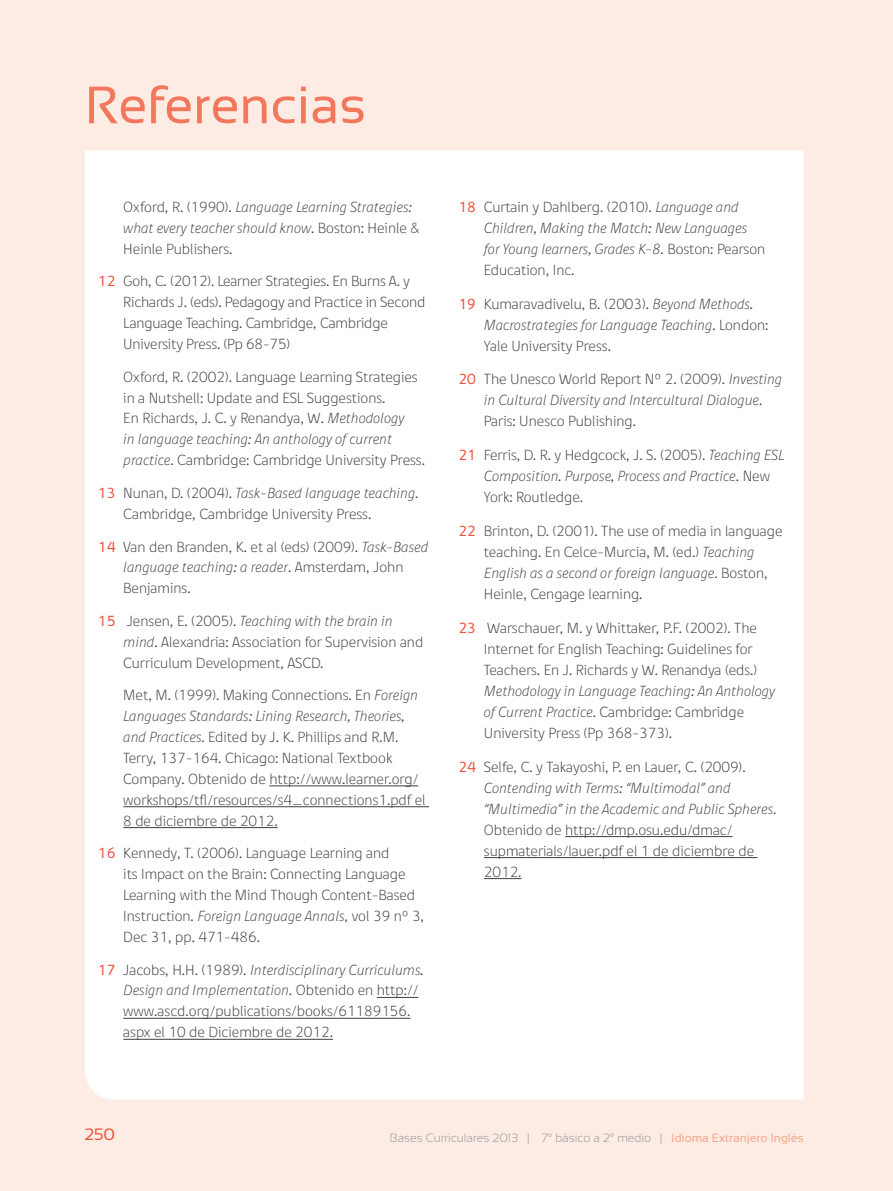
<style>
.page{position:relative;width:893px;height:1191px;background:#fdece3}
.page>*{position:absolute;margin:0;border:0;box-sizing:border-box;transform-origin:0 0}
.t1{font:52.5px "Sansation";color:#f3775c}
.t2{font:16.5px "Sansation";color:#f0523e}
.t3{font:15px/20.9px "Dignathin";color:#3e3e3f}
.t4{font:italic 15px/21px "Dignathin";color:#3e3e3f}
.t5{font:300 12px "Sansation";color:#939598}
.s1{font-style:normal}
.s2{font-family:"Digna";color:#f0523e}
.s3{font-style:italic}
.s4{font-family:"Digna";font-style:normal;color:#f0523e}
.s5{font-weight:400;color:#f7a68d}
</style>
<div class="page">
<div style="left:85px;top:150px;width:719px;height:949px;background:#fff"></div>
<hr style="left:269px;top:785px;width:149px;height:1px;background:#3e3e3f">
<hr style="left:123px;top:806px;width:306px;height:1px;background:#3e3e3f">
<hr style="left:123px;top:827px;width:155px;height:1px;background:#3e3e3f">
<hr style="left:377px;top:997px;width:41px;height:1px;background:#3e3e3f">
<hr style="left:123px;top:1018px;width:287px;height:1px;background:#3e3e3f">
<hr style="left:123px;top:1039px;width:210px;height:1px;background:#3e3e3f">
<hr style="left:565px;top:836px;width:167px;height:1px;background:#3e3e3f">
<hr style="left:484px;top:857px;width:274px;height:1px;background:#3e3e3f">
<hr style="left:484px;top:878px;width:38px;height:1px;background:#3e3e3f">
<h1 class="t1" style="left:85px;top:76px;width:283px">Referencias</h1>
<p class="t4" style="left:123px;top:196px;width:298px"><span class="s1">Oxford, R. (1990).</span> Language Learning Strategies: what every teacher should know<span class="s1">. Boston: Heinle &amp;<br>Heinle Publishers.</span></p>
<p class="t3" style="left:123px;top:271px;width:303px;text-indent:-26px"><span class="s2">12</span> Goh, C. (2012). Learner Strategies. En Burns A. y Richards J. (eds). Pedagogy and Practice in Second Language Teaching. Cambridge, Cambridge University Press. (Pp 68-75)</p>
<p class="t3" style="left:123px;top:366px;width:303px">Oxford, R. (2002). Language Learning Strategies in a Nutshell: Update and ESL Suggestions.<br>En Richards, J. C. y Renandya, W. <span class="s3">Methodology<br>in language teaching: An anthology of current practice</span>. Cambridge: Cambridge University Press.</p>
<p class="t3" style="left:123px;top:482px;width:297px;text-indent:-26px"><span class="s2">13</span> Nunan, D. (2004). <span class="s3">Task-Based language teaching</span>.<br>Cambridge, Cambridge University Press.</p>
<p class="t3" style="left:123px;top:536px;width:306px;text-indent:-26px"><span class="s2">14</span> Van den Branden, K. et al (eds) (2009). <span class="s3">Task-Based language teaching: a reader</span>. Amsterdam, John<br>Benjamins.</p>
<p class="t3" style="left:123px;top:610px;width:302px;text-indent:-26px"><span class="s2">15</span> Jensen, E. (2005). <span class="s3">Teaching with the brain in mind</span>. Alexandria: Association for Supervision and<br>Curriculum Development, ASCD.</p>
<p class="t3" style="left:123px;top:685px;width:304px">Met, M. (1999). Making Connections. En <span class="s3">Foreign Languages Standards: Lining Research, Theories, and Practices</span>. Edited by J. K. Phillips and R.M.<br>Terry, 137-164. Chicago: National Textbook Company. Obtenido de http://www.learner.org/ workshops/tfl/resources/s4_connections1.pdf el 8 de diciembre de 2012.</p>
<p class="t3" style="left:123px;top:843px;width:302px;text-indent:-26px"><span class="s2">16</span> Kennedy, T. (2006). Language Learning and<br>its Impact on the Brain: Connecting Language Learning with the Mind Though Content-Based Instruction. <span class="s3">Foreign Language Annals</span>, vol 39 n° 3, Dec 31, pp. 471-486.</p>
<p class="t3" style="left:123px;top:959px;width:302px;text-indent:-26px"><span class="s2">17</span> Jacobs, H.H. (1989). <span class="s3">Interdisciplinary Curriculums.<br>Design and Implementation</span>. Obtenido en http:// www.ascd.org/publications/books/61189156. aspx el 10 de Diciembre de 2012.</p>
<p class="t4" style="left:484px;top:196px;width:283px;text-indent:-26px"><span class="s4">18</span> <span class="s1">Curtain y Dahlberg. (2010).</span> Language and Children, Making the Match: New Languages for Young learners, Grades K-8<span class="s1">. Boston: Pearson Education, Inc.</span></p>
<p class="t3" style="left:484px;top:293px;width:286px;text-indent:-26px"><span class="s2">19</span> Kumaravadivelu, B. (2003). <span class="s3">Beyond Methods.<br>Macrostrategies for Language Teaching</span>. London:<br>Yale University Press.</p>
<p class="t3" style="left:484px;top:369px;width:300px;text-indent:-26px"><span class="s2">20</span> The Unesco World Report N° 2. (2009). <span class="s3">Investing in Cultural Diversity and Intercultural Dialogue</span>.<br>Paris: Unesco Publishing.</p>
<p class="t3" style="left:484px;top:445px;width:302px;text-indent:-26px"><span class="s2">21</span> Ferris, D. R. y Hedgcock, J. S. (2005). <span class="s3">Teaching ESL<br>Composition. Purpose, Process and Practice</span>. New<br>York: Routledge.</p>
<p class="t3" style="left:484px;top:520px;width:300px;text-indent:-26px"><span class="s2">22</span> Brinton, D. (2001). The use of media in language teaching. En Celce-Murcia, M. (ed.) <span class="s3">Teaching English as a second or foreign language</span>. Boston, Heinle, Cengage learning.</p>
<p class="t3" style="left:484px;top:617px;width:275px;text-indent:-26px"><span class="s2">23</span> Warschauer, M. y Whittaker, P.F. (2002). The<br>Internet for English Teaching: Guidelines for<br>Teachers. En J. Richards y W. Renandya (eds.)</p>
<p class="t4" style="left:484px;top:680px;width:293px">Methodology in Language Teaching: An Anthology of Current Practice<span class="s1">. Cambridge: Cambridge<br>University Press (Pp 368-373).</span></p>
<p class="t3" style="left:484px;top:756px;width:294px;text-indent:-26px"><span class="s2">24</span> Selfe, C. y Takayoshi, P. en Lauer, C. (2009).<br><span class="s3">Contending with Terms: “Multimodal” and “Multimedia” in the Academic and Public Spheres</span>.<br>Obtenido de http://dmp.osu.edu/dmac/ supmaterials/lauer.pdf el 1 de diciembre de 2012.</p>
<p class="t2" style="left:85px;top:1125px;width:32px">250</p>
<p class="t5" style="left:390px;top:1130px;width:415px">Bases Curriculares 2013 | 7° básico a 2° medio | <span class="s5">Idioma Extranjero Inglés</span></p>
</div>
